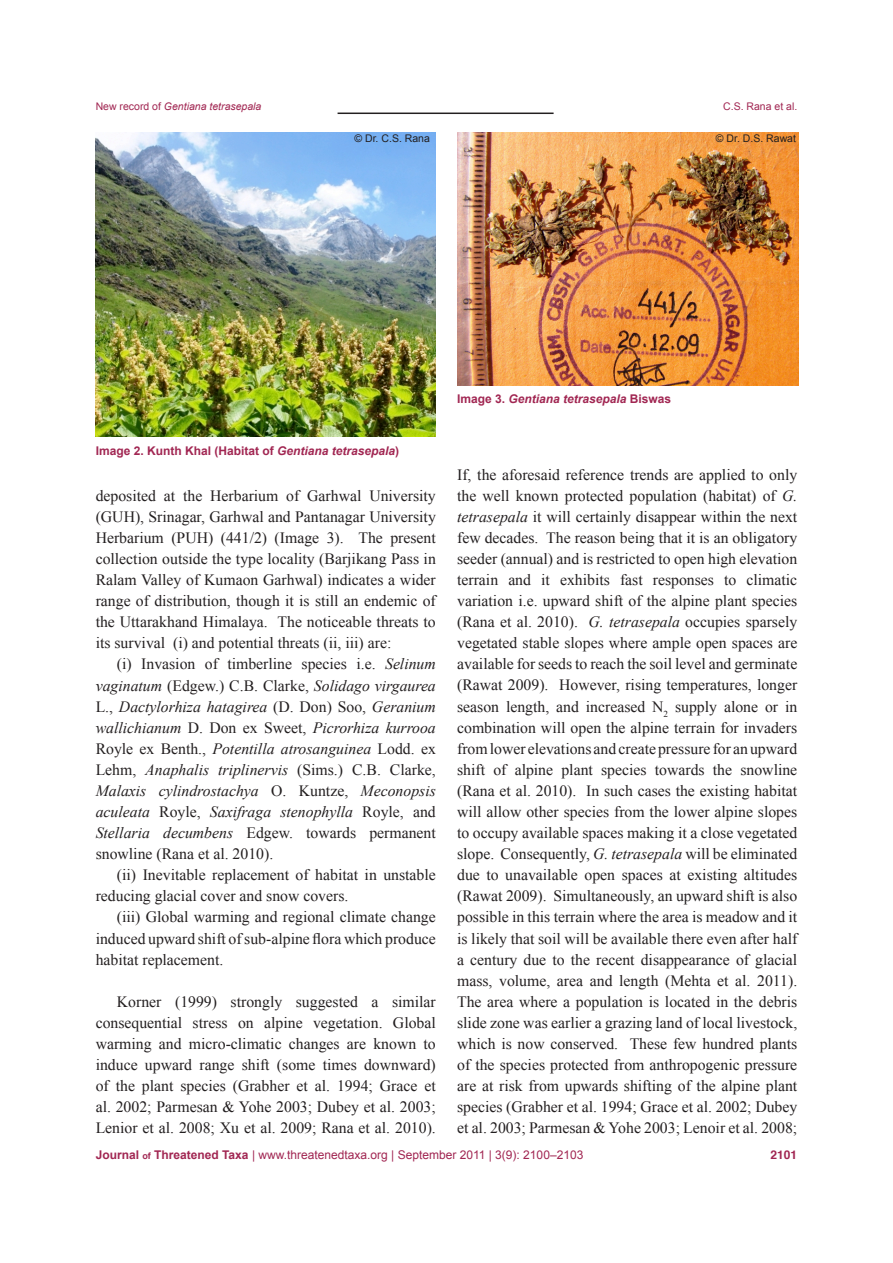
<style>
.page{position:relative;width:893px;height:1263px;background:#fff}
.page>*{position:absolute;margin:0;border:0;box-sizing:border-box;transform-origin:0 0}
.t1{font:15.75px/21.1px "Times New Roman";color:#231f20;text-align:justify}
.t2{font:italic 15.75px/21.1px "Times New Roman";color:#231f20;text-align:justify}
.t3{font:12px "Arial";color:#a12652}
.t4{font:700 12px "Arial";color:#a12652}
.t5{font:italic 700 12px "Arial";color:#a12652}
.t6{font:700 12px "Helvetica";color:#a12652}
.t7{font:italic 10.5px "Arial";color:#a12652}
.t8{font:10.5px "Arial";color:#231f20}
.t9{font:10.5px "Arial";color:#a12652}
.s1{font-style:normal}
.s2{font-style:italic}
.s3{font-weight:700}
.s4{font-weight:700;font-size:9px}
</style>
<div class="page">
<hr style="left:338px;top:113px;width:216px;height:1px;background:#231f20">
<img style="left:96px;top:133px;width:340px;height:304px">
<img style="left:457px;top:133px;width:341px;height:252px">
<p class="t7" style="left:96px;top:100px;width:167px"><span class="s1">New record of</span> Gentiana tetrasepala</p>
<p class="t9" style="left:723px;top:100px;width:76px">C.S. Rana et al.</p>
<p class="t8" style="left:354px;top:131px;width:77px">© Dr. C.S. Rana</p>
<p class="t8" style="left:716px;top:131px;width:82px">© Dr. D.S. Rawat</p>
<p class="t4" style="left:96px;top:443px;width:305px">Image 2. Kunth Khal (Habitat of <span class="s2">Gentiana tetrasepala</span>)</p>
<p class="t1" style="left:96px;top:485px;width:342px">deposited at the Herbarium of Garhwal University (GUH), Srinagar, Garhwal and Pantanagar University Herbarium (PUH) (441/2) (Image 3). The present collection outside the type locality (Barjikang Pass in Ralam Valley of Kumaon Garhwal) indicates a wider range of distribution, though it is still an endemic of the Uttarakhand Himalaya. The noticeable threats to its survival (i) and potential threats (ii, iii) are:</p>
<p class="t2" style="left:96px;top:653px;width:342px;text-indent:21px"><span class="s1">(i) Invasion of timberline species i.e.</span> Selinum vaginatum <span class="s1">(Edgew.) C.B. Clarke,</span> Solidago virgaurea <span class="s1">L.,</span> Dactylorhiza hatagirea <span class="s1">(D. Don) Soo,</span> Geranium wallichianum <span class="s1">D. Don ex Sweet,</span> Picrorhiza kurrooa <span class="s1">Royle ex Benth.,</span> Potentilla atrosanguinea <span class="s1">Lodd. ex Lehm,</span> Anaphalis triplinervis <span class="s1">(Sims.) C.B. Clarke, </span>Malaxis cylindrostachya <span class="s1">O. Kuntze,</span> Meconopsis aculeata <span class="s1">Royle,</span> Saxifraga stenophylla <span class="s1">Royle, and </span>Stellaria decumbens <span class="s1">Edgew. towards permanent snowline (Rana et al. 2010).</span></p>
<p class="t1" style="left:96px;top:864px;width:342px;text-indent:21px">(ii) Inevitable replacement of habitat in unstable reducing glacial cover and snow covers.</p>
<p class="t1" style="left:96px;top:906px;width:342px;text-indent:21px">(iii) Global warming and regional climate change induced upward shift of sub-alpine flora which produce habitat replacement.</p>
<p class="t1" style="left:96px;top:991px;width:342px;text-indent:21px">Korner (1999) strongly suggested a similar consequential stress on alpine vegetation. Global warming and micro-climatic changes are known to induce upward range shift (some times downward) of the plant species (Grabher et al. 1994; Grace et al. 2002; Parmesan &amp; Yohe 2003; Dubey et al. 2003; Lenior et al. 2008; Xu et al. 2009; Rana et al. 2010).</p>
<p class="t5" style="left:457px;top:391px;width:216px"><span class="s1">Image 3.</span> Gentiana tetrasepala <span class="s1">Biswas</span></p>
<p class="t1" style="left:457px;top:463px;width:342px">If, the aforesaid reference trends are applied to only the well known protected population (habitat) of <span class="s2">G. tetrasepala</span> it will certainly disappear within the next few decades. The reason being that it is an obligatory seeder (annual) and is restricted to open high elevation terrain and it exhibits fast responses to climatic variation i.e. upward shift of the alpine plant species (Rana et al. 2010). <span class="s2">G. tetrasepala</span> occupies sparsely vegetated stable slopes where ample open spaces are available for seeds to reach the soil level and germinate (Rawat 2009). However, rising temperatures, longer season length, and increased N<sub>2</sub> supply alone or in combination will open the alpine terrain for invaders from lower elevations and create pressure for an upward shift of alpine plant species towards the snowline (Rana et al. 2010). In such cases the existing habitat will allow other species from the lower alpine slopes to occupy available spaces making it a close vegetated slope. Consequently, <span class="s2">G. tetrasepala</span> will be eliminated due to unavailable open spaces at existing altitudes (Rawat 2009). Simultaneously, an upward shift is also possible in this terrain where the area is meadow and it is likely that soil will be available there even after half a century due to the recent disappearance of glacial mass, volume, area and length (Mehta et al. 2011).<br>The area where a population is located in the debris slide zone was earlier a grazing land of local livestock, which is now conserved. These few hundred plants of the species protected from anthropogenic pressure are at risk from upwards shifting of the alpine plant species (Grabher et al. 1994; Grace et al. 2002; Dubey et al. 2003; Parmesan &amp; Yohe 2003; Lenoir et al. 2008;</p>
<p class="t3" style="left:96px;top:1147px;width:489px"><span class="s3">Journal</span> <span class="s4">of</span> <span class="s3">Threatened Taxa</span> | www.threatenedtaxa.org | September 2011 | 3(9): 2100–2103</p>
<p class="t6" style="left:771px;top:1145px;width:28px">2101</p>
</div>
